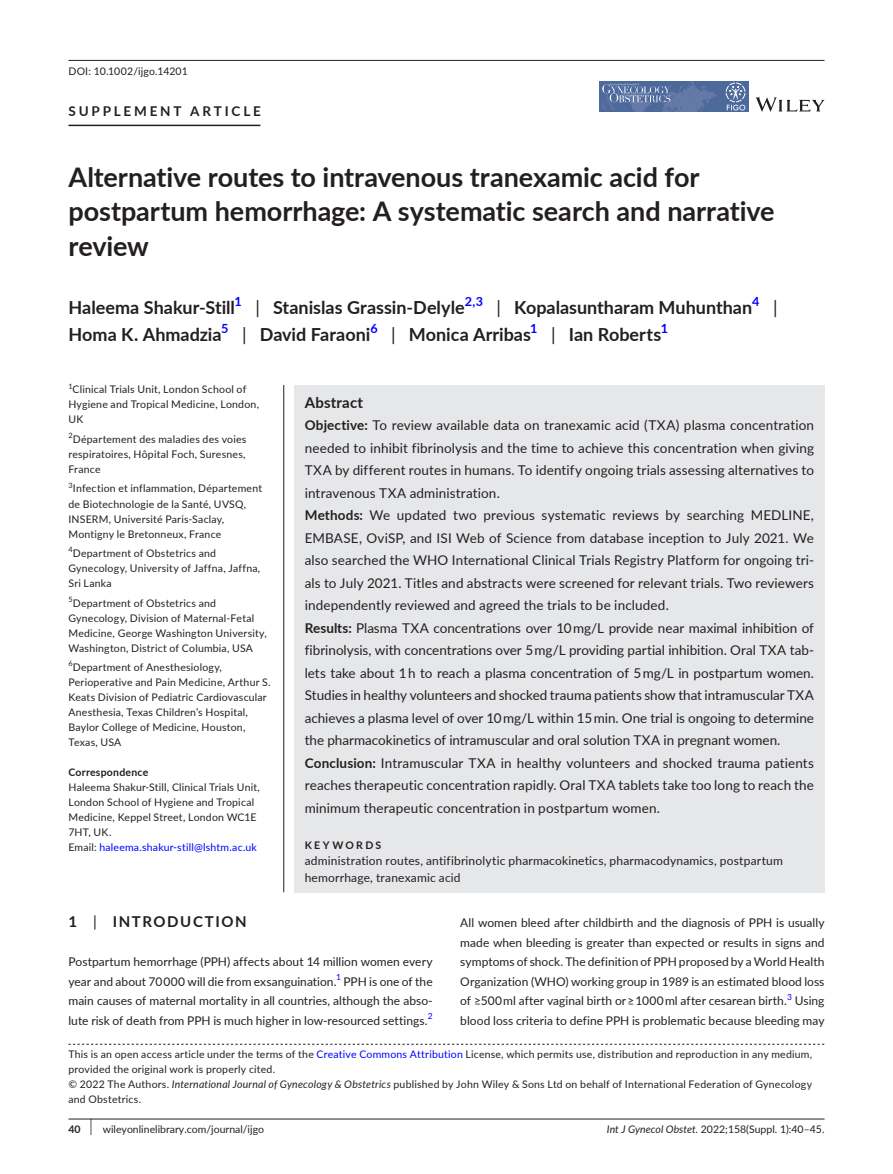
<style>
.page{position:relative;width:893px;height:1174px;background:#fff}
.page>*{position:absolute;margin:0;border:0;box-sizing:border-box;transform-origin:0 0}
.t1{font:700 27px/34.5px "Lato";letter-spacing:-.005em;color:#231f20}
.t2{font:700 18px "Lato";color:#231f20}
.t3{font:18px "Lato";color:#231f20}
.t4{font:700 15px "Lato";letter-spacing:.1em;color:#231f20}
.t5{font:700 15px "Lato";letter-spacing:.015em;color:#231f20}
.t6{font:13.5px/22.5px "Lato";letter-spacing:.005em;color:#231f20}
.t7{font:700 13.5px "Lato";letter-spacing:.205em;color:#231f20}
.t8{font:700 12.6px "Lato";color:#00f}
.t9{font:12px/19.5px "Lato";letter-spacing:.01em;color:#231f20;text-align:justify}
.t10{font:10.5px/15px "Lato";letter-spacing:.02em;color:#231f20}
.t11{font:10.5px "Lato";color:#231f20}
.t12{font:700 10.5px "Lato";letter-spacing:.02em;color:#231f20}
.t13{font:700 10.5px "Lato";letter-spacing:.22em;color:#231f20}
.t14{font:7.35px "Lato";color:#231f20}
.s1{font-weight:400}
.s2{color:#00f}
.s3{font-weight:700}
.s4{font-style:italic}
.s5{font-size:17.4px}
</style>
<div class="page">
<hr style="left:68px;top:1118px;width:756px;height:1px;background:#231f20">
<svg style="left:756px;top:97px;width:68px;height:15px"></svg>
<img style="left:599px;top:82px;width:149px;height:30px">
<svg style="left:602px;top:83px;width:68px;height:27px;background:#677ea9"></svg>
<svg style="left:726px;top:83px;width:19px;height:27px"></svg>
<hr style="left:68px;top:60px;width:756px;height:1px;background:#231f20">
<hr style="left:68px;top:125px;width:192px;height:1px;background:#231f20">
<div style="left:294px;top:385px;width:530px;height:507px;background:#e6e7e9"></div>
<hr style="left:283px;top:385px;width:1px;height:507px;background:#231f20">
<svg style="left:68px;top:1043px;width:756px;height:1px"></svg>
<p class="t10" style="left:68px;top:63px;width:121px">DOI: 10.1002/ijgo.14201</p>
<p class="t7" style="left:68px;top:101px;width:194px">SUPPLEMENT ARTICLE</p>
<h1 class="t1" style="left:68px;top:159px;width:708px">Alternative routes to intravenous tranexamic acid for postpartum hemorrhage: A systematic search and narrative review</h1>
<h2 class="t2" style="left:68px;top:295px;width:168px">Haleema Shakur-Still</h2>
<p class="t8" style="left:235px;top:292px;width:9px">1</p>
<h2 class="t2" style="left:255px;top:295px;width:211px"><span class="s1">|</span> Stanislas Grassin-Delyle</h2>
<p class="t8" style="left:465px;top:292px;width:20px">2,3</p>
<h2 class="t2" style="left:496px;top:295px;width:257px"><span class="s1">|</span> Kopalasuntharam Muhunthan</h2>
<p class="t8" style="left:752px;top:292px;width:9px">4</p>
<h2 class="t3" style="left:773px;top:295px;width:6px">|</h2>
<h2 class="t2" style="left:68px;top:322px;width:155px">Homa K. Ahmadzia</h2>
<p class="t8" style="left:221px;top:319px;width:9px">5</p>
<h2 class="t2" style="left:242px;top:322px;width:130px"><span class="s1">|</span> David Faraoni</h2>
<p class="t8" style="left:370px;top:319px;width:9px">6</p>
<h2 class="t2" style="left:391px;top:322px;width:141px"><span class="s1">|</span> Monica Arribas</h2>
<p class="t8" style="left:530px;top:319px;width:9px">1</p>
<h2 class="t2" style="left:551px;top:322px;width:112px"><span class="s1">|</span> Ian Roberts</h2>
<p class="t8" style="left:661px;top:319px;width:9px">1</p>
<p class="t14" style="left:68px;top:381px;width:6px">1</p>
<p class="t10" style="left:68px;top:382px;width:192px;text-indent:4px">Clinical Trials Unit, London School of<br>Hygiene and Tropical Medicine, London,<br>UK</p>
<p class="t10" style="left:68px;top:431px;width:179px;text-align:justify"><sup>2</sup>Département des maladies des voies respiratoires, Hôpital Foch, Suresnes, France</p>
<p class="t10" style="left:68px;top:481px;width:195px"><sup>3</sup>Infection et inflammation, Département de Biotechnologie de la Santé, UVSQ, INSERM, Université Paris-Saclay, Montigny le Bretonneux, France</p>
<p class="t10" style="left:68px;top:545px;width:193px"><sup>4</sup>Department of Obstetrics and<br>Gynecology, University of Jaffna, Jaffna,<br>Sri Lanka</p>
<p class="t10" style="left:68px;top:595px;width:200px"><sup>5</sup>Department of Obstetrics and Gynecology, Division of Maternal-Fetal Medicine, George Washington University, Washington, District of Columbia, USA</p>
<p class="t10" style="left:68px;top:659px;width:204px"><sup>6</sup>Department of Anesthesiology, Perioperative and Pain Medicine, Arthur S.<br>Keats Division of Pediatric Cardiovascular Anesthesia, Texas Children’s Hospital, Baylor College of Medicine, Houston, Texas, USA</p>
<p class="t12" style="left:68px;top:764px;width:81px">Correspondence</p>
<p class="t10" style="left:68px;top:779px;width:193px">Haleema Shakur-Still, Clinical Trials Unit, London School of Hygiene and Tropical Medicine, Keppel Street, London WC1E 7HT, UK.<br>Email: <span class="s2">haleema.shakur-still@lshtm.ac.uk</span></p>
<p class="t5" style="left:305px;top:391px;width:60px">Abstract</p>
<p class="t6" style="left:305px;top:413px;width:511px"><span class="s3">Objective:</span> To review available data on tranexamic acid (TXA) plasma concentration needed to inhibit fibrinolysis and the time to achieve this concentration when giving TXA by different routes in humans. To identify ongoing trials assessing alternatives to intravenous TXA administration.<br><span class="s3">Methods:</span> We updated two previous systematic reviews by searching MEDLINE, EMBASE, OviSP, and ISI Web of Science from database inception to July 2021. We also searched the WHO International Clinical Trials Registry Platform for ongoing tri&shy;als to July 2021. Titles and abstracts were screened for relevant trials. Two reviewers independently reviewed and agreed the trials to be included.<br><span class="s3">Results:</span> Plasma TXA concentrations over 10 mg/L provide near maximal inhibition of fibrinolysis, with concentrations over 5 mg/L providing partial inhibition. Oral TXA tab&shy;lets take about 1 h to reach a plasma concentration of 5 mg/L in postpartum women.<br>Studies in healthy volunteers and shocked trauma patients show that intramuscular TXA achieves a plasma level of over 10 mg/L within 15 min. One trial is ongoing to determine the pharmacokinetics of intramuscular and oral solution TXA in pregnant women.<br><span class="s3">Conclusion:</span> Intramuscular TXA in healthy volunteers and shocked trauma patients reaches therapeutic concentration rapidly. Oral TXA tablets take too long to reach the minimum therapeutic concentration in postpartum women.</p>
<p class="t13" style="left:305px;top:837px;width:78px">KEYWORDS</p>
<p class="t9" style="left:305px;top:852px;width:480px;line-height:16.5px">administration routes, antifibrinolytic pharmacokinetics, pharmacodynamics, postpartum hemorrhage, tranexamic acid</p>
<p class="t4" style="left:68px;top:911px;width:180px">1 <span class="s1">|</span> INTRODUCTION</p>
<p class="t9" style="left:68px;top:951px;width:366px">Postpartum hemorrhage (PPH) affects about 14 million women every year and about 70 000 will die from exsanguination.<sup>1</sup> PPH is one of the main causes of maternal mortality in all countries, although the abso&shy;lute risk of death from PPH is much higher in low-resourced settings.<sup>2</sup></p>
<p class="t9" style="left:460px;top:912px;width:366px">All women bleed after childbirth and the diagnosis of PPH is usually made when bleeding is greater than expected or results in signs and symptoms of shock. The definition of PPH proposed by a World Health Organization (WHO) working group in 1989 is an estimated blood loss of ≥500 ml after vaginal birth or ≥ 1000 ml after cesarean birth.<sup>3</sup> Using blood loss criteria to define PPH is problematic because bleeding may</p>
<p class="t10" style="left:68px;top:1046px;width:745px">This is an open access article under the terms of the <span class="s2">Creative Commons Attribution</span> License, which permits use, distribution and reproduction in any medium, provided the original work is properly cited.<br>© 2022 The Authors. <span class="s4">International Journal of Gynecology &amp; Obstetrics</span> published by John Wiley &amp; Sons Ltd on behalf of International Federation of Gynecology and Obstetrics.</p>
<p class="t11" style="left:68px;top:1121px;width:197px"><span class="s3">40</span> <span class="s5">|</span> wileyonlinelibrary.com/journal/ijgo</p>
<p class="t11" style="left:607px;top:1121px;width:219px"><span class="s4">Int J Gynecol Obstet.</span> 2022;158(Suppl. 1):40–45.</p>
</div>
